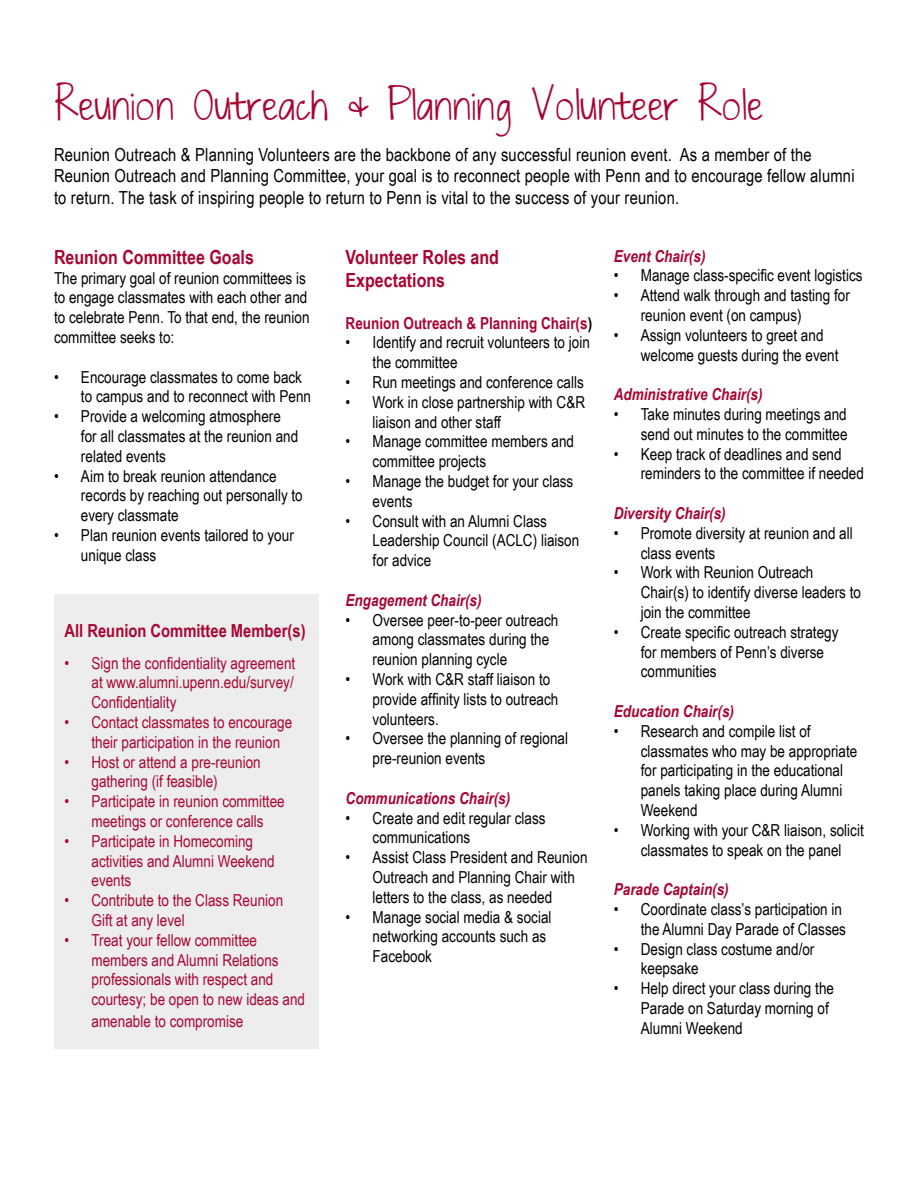
<style>
.page{position:relative;width:918px;height:1188px;background:#fff}
.page>*{position:absolute;margin:0;border:0;box-sizing:border-box;transform-origin:0 0}
.t1{font:37.5px "Just The Way You Are";color:#a90533}
.t2{font:700 19.5px/23.4px "Arial Narrow";color:#a90533}
.t3{font:18px/21.6px "Arial Narrow";letter-spacing:.01em;color:#000}
.t4{font:700 18px "Arial Narrow";color:#a90533}
.t5{font:16.5px/19.8px "Arial Narrow";color:#000}
.t6{font:16.5px/19.8px "Arial Narrow";color:#a90533}
.t7{font:italic 700 16.5px "Arial Narrow";color:#a90533}
.t8{font:700 16.5px "Arial Narrow";color:#a90533}
.s1{color:#000}
</style>
<div class="page">
<div style="left:54px;top:594px;width:265px;height:454px;background:#ededee"></div>
<h1 class="t1" style="left:54px;top:86px;width:711px">Reunion Outreach &amp; Planning Volunteer Role</h1>
<p class="t3" style="left:54px;top:143px;width:802px">Reunion Outreach &amp; Planning Volunteers are the backbone of any successful reunion event. As a member of the<br>Reunion Outreach and Planning Committee, your goal is to reconnect people with Penn and to encourage fellow alumni to return. The task of inspiring people to return to Penn is vital to the success of your reunion.</p>
<p class="t2" style="left:54px;top:244px;width:201px">Reunion Committee Goals</p>
<p class="t5" style="left:54px;top:267px;width:257px">The primary goal of reunion committees is to engage classmates with each other and to celebrate Penn. To that end, the reunion committee seeks to:</p>
<p class="t5" style="left:81px;top:366px;width:232px;text-indent:-27px">• Encourage classmates to come back to campus and to reconnect with Penn</p>
<p class="t5" style="left:81px;top:406px;width:219px;text-indent:-27px">• Provide a welcoming atmosphere for all classmates at the reunion and related events</p>
<p class="t5" style="left:81px;top:465px;width:223px;text-indent:-27px">• Aim to break reunion attendance records by reaching out personally to every classmate</p>
<p class="t5" style="left:81px;top:525px;width:214px;text-indent:-27px">• Plan reunion events tailored to your unique class</p>
<p class="t4" style="left:64px;top:617px;width:243px">All Reunion Committee Member(s)</p>
<p class="t6" style="left:91px;top:652px;width:205px;text-align:justify;text-indent:-27px">• Sign the confidentiality agreement at www.alumni.upenn.edu/survey/ Confidentiality</p>
<p class="t6" style="left:91px;top:712px;width:202px;text-indent:-27px">• Contact classmates to encourage their participation in the reunion</p>
<p class="t6" style="left:91px;top:751px;width:171px;text-indent:-27px">• Host or attend a pre-reunion gathering (if feasible)</p>
<p class="t6" style="left:64px;top:791px;width:222px;text-align:center">• Participate in reunion committee meetings or conference calls</p>
<p class="t6" style="left:91px;top:830px;width:185px;text-indent:-27px">• Participate in Homecoming activities and Alumni Weekend events</p>
<p class="t6" style="left:91px;top:890px;width:193px;text-indent:-27px">• Contribute to the Class Reunion<br>Gift at any level</p>
<p class="t6" style="left:91px;top:929px;width:215px;text-indent:-27px">• Treat your fellow committee members and Alumni Relations professionals with respect and courtesy; be open to new ideas and</p>
<p class="t6" style="left:91px;top:1010px;width:153px">amenable to compromise</p>
<p class="t2" style="left:346px;top:244px;width:155px">Volunteer Roles and<br>Expectations</p>
<p class="t8" style="left:346px;top:310px;width:248px">Reunion Outreach &amp; Planning Chair(s<span class="s1">)</span></p>
<p class="t5" style="left:373px;top:332px;width:219px;text-indent:-27px">• Identify and recruit volunteers to join the committee</p>
<p class="t5" style="left:346px;top:372px;width:240px">• Run meetings and conference calls</p>
<p class="t5" style="left:373px;top:391px;width:214px;text-indent:-27px">• Work in close partnership with C&amp;R liaison and other staff</p>
<p class="t5" style="left:373px;top:431px;width:203px;text-indent:-27px">• Manage committee members and committee projects</p>
<p class="t5" style="left:373px;top:471px;width:202px;text-indent:-27px">• Manage the budget for your class events</p>
<p class="t5" style="left:373px;top:510px;width:208px;text-indent:-27px">• Consult with an Alumni Class<br>Leadership Council (ACLC) liaison for advice</p>
<p class="t7" style="left:346px;top:588px;width:138px">Engagement Chair(s)</p>
<p class="t5" style="left:373px;top:609px;width:187px;text-indent:-27px">• Oversee peer-to-peer outreach among classmates during the reunion planning cycle</p>
<p class="t5" style="left:373px;top:669px;width:187px;text-indent:-27px">• Work with C&amp;R staff liaison to provide affinity lists to outreach volunteers.</p>
<p class="t5" style="left:373px;top:728px;width:197px;text-indent:-27px">• Oversee the planning of regional pre-reunion events</p>
<p class="t7" style="left:346px;top:786px;width:166px">Communications Chair(s)</p>
<p class="t5" style="left:373px;top:807px;width:174px;text-indent:-27px">• Create and edit regular class communications</p>
<p class="t5" style="left:373px;top:847px;width:217px;text-indent:-27px">• Assist Class President and Reunion<br>Outreach and Planning Chair with letters to the class, as needed</p>
<p class="t5" style="left:373px;top:906px;width:180px;text-indent:-27px">• Manage social media &amp; social networking accounts such as<br>Facebook</p>
<p class="t7" style="left:614px;top:243px;width:93px">Event Chair(s)</p>
<p class="t5" style="left:614px;top:265px;width:250px">• Manage class-specific event logistics</p>
<p class="t5" style="left:641px;top:285px;width:211px;text-indent:-27px">• Attend walk through and tasting for reunion event (on campus)</p>
<p class="t5" style="left:641px;top:324px;width:199px;text-indent:-27px">• Assign volunteers to greet and welcome guests during the event</p>
<p class="t7" style="left:614px;top:382px;width:150px">Administrative Chair(s)</p>
<p class="t5" style="left:614px;top:404px;width:235px;text-align:right">• Take minutes during meetings and send out minutes to the committee</p>
<p class="t5" style="left:641px;top:443px;width:225px;text-indent:-27px">• Keep track of deadlines and send reminders to the committee if needed</p>
<p class="t7" style="left:614px;top:501px;width:114px">Diversity Chair(s)</p>
<p class="t5" style="left:641px;top:522px;width:214px;text-indent:-27px">• Promote diversity at reunion and all class events</p>
<p class="t5" style="left:641px;top:562px;width:222px;text-indent:-27px">• Work with Reunion Outreach<br>Chair(s) to identify diverse leaders to join the committee</p>
<p class="t5" style="left:641px;top:621px;width:199px;text-indent:-27px">• Create specific outreach strategy for members of Penn’s diverse communities</p>
<p class="t7" style="left:614px;top:699px;width:122px">Education Chair(s)</p>
<p class="t5" style="left:641px;top:720px;width:218px;text-indent:-27px">• Research and compile list of classmates who may be appropriate for participating in the educational panels taking place during Alumni<br>Weekend</p>
<p class="t5" style="left:614px;top:819px;width:252px;text-align:center">• Working with your C&amp;R liaison, solicit classmates to speak on the panel</p>
<p class="t7" style="left:614px;top:877px;width:117px">Parade Captain(s)</p>
<p class="t5" style="left:614px;top:899px;width:234px;text-align:right">• Coordinate class’s participation in the Alumni Day Parade of Classes</p>
<p class="t5" style="left:641px;top:938px;width:175px;text-indent:-27px">• Design class costume and/or keepsake</p>
<p class="t5" style="left:641px;top:978px;width:195px;text-indent:-27px">• Help direct your class during the<br>Parade on Saturday morning of<br>Alumni Weekend</p>
</div>
